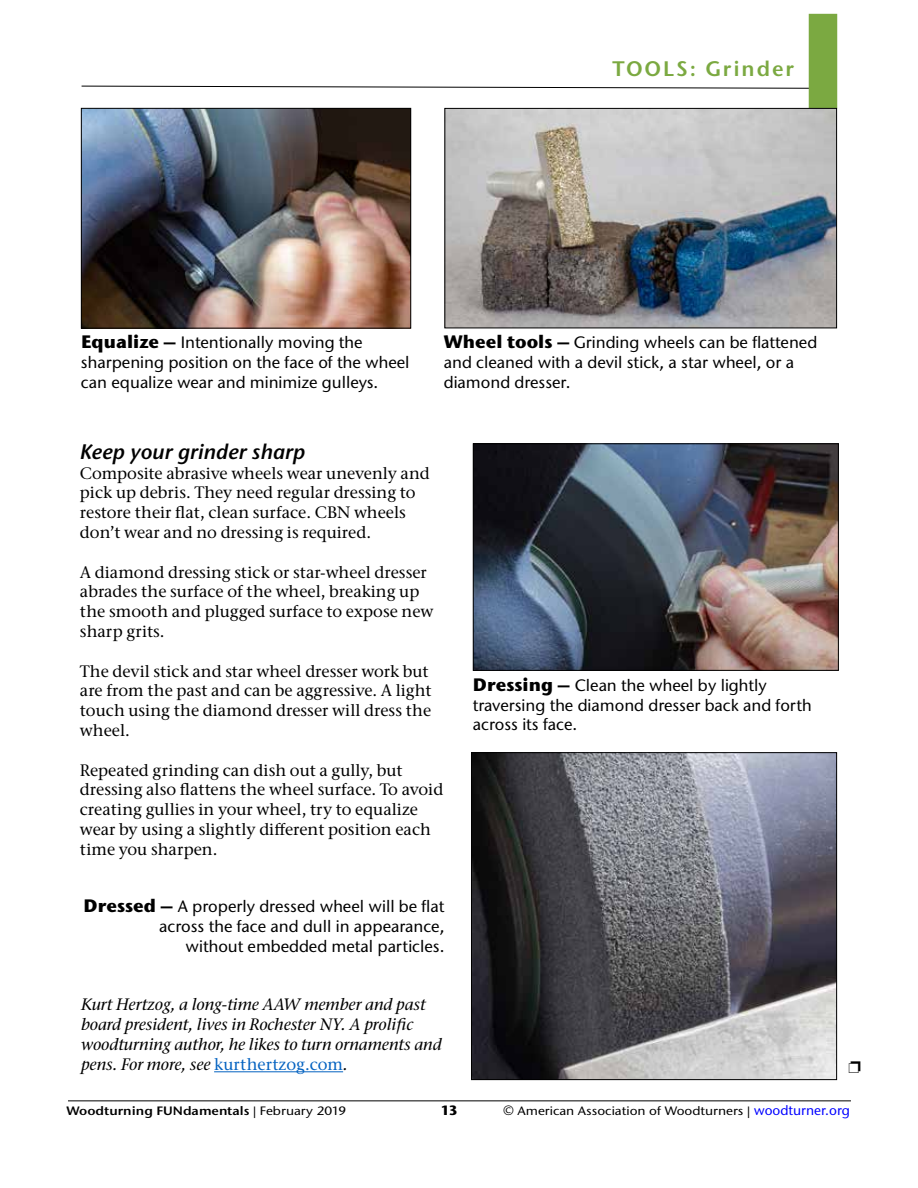
<style>
.page{position:relative;width:918px;height:1188px;background:#fff}
.page>*{position:absolute;margin:0;border:0;box-sizing:border-box;transform-origin:0 0}
.t1{font:italic 600 21px "Stone Sans ITC Pro";color:#000}
.t2{font:600 21px "Stone Sans ITC Pro";letter-spacing:.09em;color:#7ba941}
.t3{font:500 16.5px/19.8px "Stone Serif ITC Pro";color:#000}
.t4{font:500 16.5px/19.8px "Stone Sans ITC Pro";color:#000}
.t5{font:italic 500 16.5px/19.8px "Stone Serif ITC Pro";color:#000}
.t6{font:700 13.5px "Stone Sans ITC Pro";color:#000}
.t7{font:500 12.15px "Stone Sans ITC Pro";color:#000;scale:1.11 1}
.t8{font:600 12.15px "Stone Sans ITC Pro";color:#000;scale:1.11 1}
.s1{font-weight:700;font-size:18px}
.s2{font-style:normal;color:#0563c1}
.s3{font-weight:500}
.s4{font-size:13.5px}
.s5{font-size:13.5px;color:#00f}
</style>
<div class="page">
<svg style="left:81px;top:85px;width:728px;height:4px"></svg>
<div style="left:809px;top:14px;width:28px;height:94px;background:#7ba941"></div>
<hr style="left:68px;top:1100px;width:783px;height:1px;background:#000">
<img style="left:83px;top:110px;width:326px;height:217px">
<div style="left:81px;top:108px;width:330px;height:221px;border:1px solid #000"></div>
<img style="left:446px;top:110px;width:389px;height:216px">
<div style="left:444px;top:108px;width:393px;height:220px;border:1px solid #000"></div>
<img style="left:473px;top:754px;width:362px;height:324px">
<div style="left:471px;top:752px;width:366px;height:328px;border:1px solid #000"></div>
<img style="left:475px;top:445px;width:362px;height:224px">
<div style="left:473px;top:443px;width:366px;height:228px;border:1px solid #000"></div>
<hr style="left:214px;top:1072px;width:129px;height:1px;background:#0563c1">
<p class="t2" style="left:613px;top:55px;width:183px">TOOLS: Grinder</p>
<p class="t4" style="left:81px;top:333px;width:330px"><span class="s1">Equalize –</span> Intentionally moving the sharpening position on the face of the wheel can equalize wear and minimize gulleys.</p>
<p class="t4" style="left:444px;top:333px;width:375px"><span class="s1">Wheel tools –</span> Grinding wheels can be flattened and cleaned with a devil stick, a star wheel, or a diamond dresser.</p>
<p class="t1" style="left:80px;top:439px;width:227px">Keep your grinder sharp</p>
<p class="t3" style="left:80px;top:463px;width:351px">Composite abrasive wheels wear unevenly and pick up debris. They need regular dressing to restore their flat, clean surface. CBN wheels don’t wear and no dressing is required.</p>
<p class="t3" style="left:80px;top:562px;width:355px">A diamond dressing stick or star-wheel dresser abrades the surface of the wheel, breaking up the smooth and plugged surface to expose new sharp grits.</p>
<p class="t3" style="left:80px;top:661px;width:353px">The devil stick and star wheel dresser work but are from the past and can be aggressive. A light touch using the diamond dresser will dress the wheel.</p>
<p class="t3" style="left:80px;top:760px;width:365px">Repeated grinding can dish out a gully, but dressing also flattens the wheel surface. To avoid creating gullies in your wheel, try to equalize wear by using a slightly different position each time you sharpen.</p>
<p class="t4" style="left:84px;top:897px;width:362px;text-align:right"><span class="s1">Dressed –</span> A properly dressed wheel will be flat across the face and dull in appearance,<br>without embedded metal particles.</p>
<p class="t5" style="left:81px;top:995px;width:362px">Kurt Hertzog, a long-time AAW member and past board president, lives in Rochester NY. A prolific woodturning author, he likes to turn ornaments and pens. For more, see <span class="s2">kurthertzog.com</span>.</p>
<p class="t4" style="left:473px;top:675px;width:340px"><span class="s1">Dressing –</span> Clean the wheel by lightly traversing the diamond dresser back and forth across its face.</p>
<p class="t8" style="left:66px;top:1103px;width:254px">Woodturning FUNdamentals <span class="s3">| February 2019</span></p>
<p class="t6" style="left:441px;top:1101px;width:19px">13</p>
<p class="t7" style="left:503px;top:1103px;width:314px"><span class="s4">©</span> American Association of Woodturners | <span class="s5">woodturner.org</span></p>
</div>
